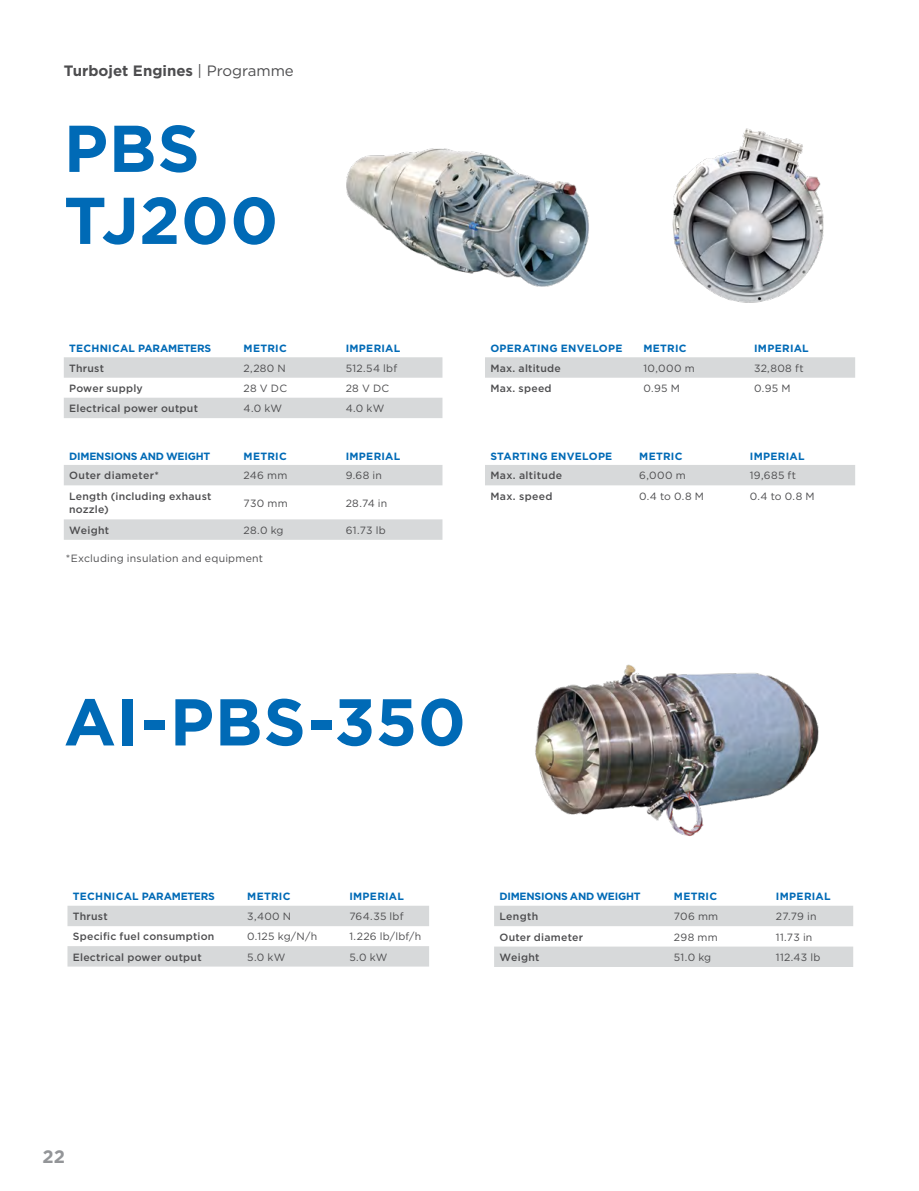
<style>
.page{position:relative;width:919px;height:1191px;background:#fff}
.page>*{position:absolute;margin:0;border:0;box-sizing:border-box;transform-origin:0 0}
.t1{font:700 66px/72px "Gotham";letter-spacing:.01em;color:#006ab6}
.t2{font:700 18px "Gotham";color:#939598}
.t3{font:700 15px "Gotham";color:#4d4d4f}
.t4{font:10.5px "Gotham";letter-spacing:.025em;color:#4d4d4f}
.t5{font:500 10.5px/13.5px "Gotham";letter-spacing:.025em;color:#4d4d4f}
.t6{font:700 10.5px "Gotham";letter-spacing:.02em;color:#006ab6}
.t7{font:700 10.5px "Gotham";letter-spacing:-.005em;color:#006ab6}
.t8{font:700 10.5px "Gotham";letter-spacing:-.02em;color:#006ab6}
.s1{font-weight:400}
</style>
<div class="page">
<svg style="left:64px;top:357px;width:378px;height:61px"></svg>
<svg style="left:64px;top:465px;width:378px;height:75px"></svg>
<svg style="left:485px;top:357px;width:370px;height:21px;background:#d8dada"></svg>
<div style="left:485px;top:465px;width:370px;height:20px;background:#d7d9da"></div>
<img style="left:346px;top:148px;width:243px;height:139px">
<img style="left:672px;top:128px;width:152px;height:175px">
<img style="left:535px;top:664px;width:284px;height:172px">
<svg style="left:67px;top:905px;width:362px;height:61px"></svg>
<svg style="left:494px;top:905px;width:359px;height:62px"></svg>
<h3 class="t3" style="left:64px;top:61px;width:231px">Turbojet Engines <span class="s1">| Programme</span></h3>
<h1 class="t1" style="left:64px;top:112px;width:216px">PBS<br>TJ200</h1>
<p class="t7" style="left:69px;top:341px;width:144px">TECHNICAL PARAMETERS</p>
<p class="t6" style="left:243px;top:341px;width:45px">METRIC</p>
<p class="t6" style="left:345px;top:341px;width:56px">IMPERIAL</p>
<p class="t5" style="left:69px;top:361px;width:36px">Thrust</p>
<p class="t4" style="left:243px;top:361px;width:44px">2,280 N</p>
<p class="t4" style="left:345px;top:361px;width:53px">512.54 lbf</p>
<p class="t5" style="left:69px;top:381px;width:75px">Power supply</p>
<p class="t4" style="left:243px;top:381px;width:45px">28 V DC</p>
<p class="t4" style="left:345px;top:381px;width:45px">28 V DC</p>
<p class="t5" style="left:69px;top:401px;width:130px">Electrical power output</p>
<p class="t4" style="left:243px;top:402px;width:40px">4.0 kW</p>
<p class="t4" style="left:345px;top:402px;width:40px">4.0 kW</p>
<p class="t8" style="left:69px;top:449px;width:143px">DIMENSIONS AND WEIGHT</p>
<p class="t6" style="left:243px;top:449px;width:45px">METRIC</p>
<p class="t6" style="left:345px;top:449px;width:56px">IMPERIAL</p>
<p class="t5" style="left:69px;top:469px;width:91px">Outer diameter*</p>
<p class="t4" style="left:243px;top:469px;width:45px">246 mm</p>
<p class="t4" style="left:345px;top:469px;width:38px">9.68 in</p>
<p class="t5" style="left:69px;top:489px;width:144px">Length (including exhaust nozzle)</p>
<p class="t4" style="left:243px;top:496px;width:46px">730 mm</p>
<p class="t4" style="left:345px;top:496px;width:43px">28.74 in</p>
<p class="t5" style="left:69px;top:523px;width:42px">Weight</p>
<p class="t4" style="left:243px;top:523px;width:42px">28.0 kg</p>
<p class="t4" style="left:345px;top:523px;width:42px">61.73 lb</p>
<p class="t4" style="left:66px;top:551px;width:199px">*Excluding insulation and equipment</p>
<p class="t6" style="left:490px;top:341px;width:134px">OPERATING ENVELOPE</p>
<p class="t6" style="left:643px;top:341px;width:45px">METRIC</p>
<p class="t6" style="left:754px;top:341px;width:56px">IMPERIAL</p>
<p class="t5" style="left:490px;top:361px;width:72px">Max. altitude</p>
<p class="t4" style="left:643px;top:361px;width:53px">10,000 m</p>
<p class="t4" style="left:754px;top:361px;width:51px">32,808 ft</p>
<p class="t5" style="left:490px;top:381px;width:63px">Max. speed</p>
<p class="t4" style="left:643px;top:382px;width:38px">0.95 M</p>
<p class="t4" style="left:754px;top:382px;width:38px">0.95 M</p>
<p class="t6" style="left:490px;top:449px;width:123px">STARTING ENVELOPE</p>
<p class="t6" style="left:639px;top:449px;width:45px">METRIC</p>
<p class="t6" style="left:749px;top:449px;width:56px">IMPERIAL</p>
<p class="t5" style="left:490px;top:469px;width:73px">Max. altitude</p>
<p class="t4" style="left:639px;top:469px;width:48px">6,000 m</p>
<p class="t4" style="left:749px;top:469px;width:48px">19,685 ft</p>
<p class="t5" style="left:490px;top:489px;width:64px">Max. speed</p>
<p class="t4" style="left:639px;top:489px;width:66px">0.4 to 0.8 M</p>
<p class="t4" style="left:749px;top:489px;width:66px">0.4 to 0.8 M</p>
<h1 class="t1" style="left:64px;top:685px;width:403px">AI-PBS-350</h1>
<p class="t7" style="left:73px;top:889px;width:144px">TECHNICAL PARAMETERS</p>
<p class="t6" style="left:247px;top:889px;width:45px">METRIC</p>
<p class="t6" style="left:349px;top:889px;width:56px">IMPERIAL</p>
<p class="t5" style="left:73px;top:909px;width:36px">Thrust</p>
<p class="t4" style="left:247px;top:909px;width:45px">3,400 N</p>
<p class="t4" style="left:349px;top:909px;width:56px">764.35 lbf</p>
<p class="t5" style="left:73px;top:929px;width:143px">Specific fuel consumption</p>
<p class="t4" style="left:247px;top:930px;width:71px">0.125 kg/N/h</p>
<p class="t4" style="left:349px;top:930px;width:73px">1.226 lb/lbf/h</p>
<p class="t5" style="left:73px;top:950px;width:130px">Electrical power output</p>
<p class="t4" style="left:247px;top:950px;width:40px">5.0 kW</p>
<p class="t4" style="left:349px;top:950px;width:40px">5.0 kW</p>
<p class="t8" style="left:499px;top:889px;width:143px">DIMENSIONS AND WEIGHT</p>
<p class="t6" style="left:673px;top:889px;width:45px">METRIC</p>
<p class="t6" style="left:776px;top:889px;width:56px">IMPERIAL</p>
<p class="t5" style="left:499px;top:909px;width:40px">Length</p>
<p class="t4" style="left:673px;top:909px;width:46px">706 mm</p>
<p class="t4" style="left:776px;top:909px;width:42px">27.79 in</p>
<p class="t5" style="left:499px;top:930px;width:85px">Outer diameter</p>
<p class="t4" style="left:673px;top:930px;width:45px">298 mm</p>
<p class="t4" style="left:776px;top:930px;width:38px">11.73 in</p>
<p class="t5" style="left:499px;top:950px;width:42px">Weight</p>
<p class="t4" style="left:673px;top:950px;width:39px">51.0 kg</p>
<p class="t4" style="left:776px;top:950px;width:46px">112.43 lb</p>
<h2 class="t2" style="left:43px;top:1144px;width:24px">22</h2>
</div>
